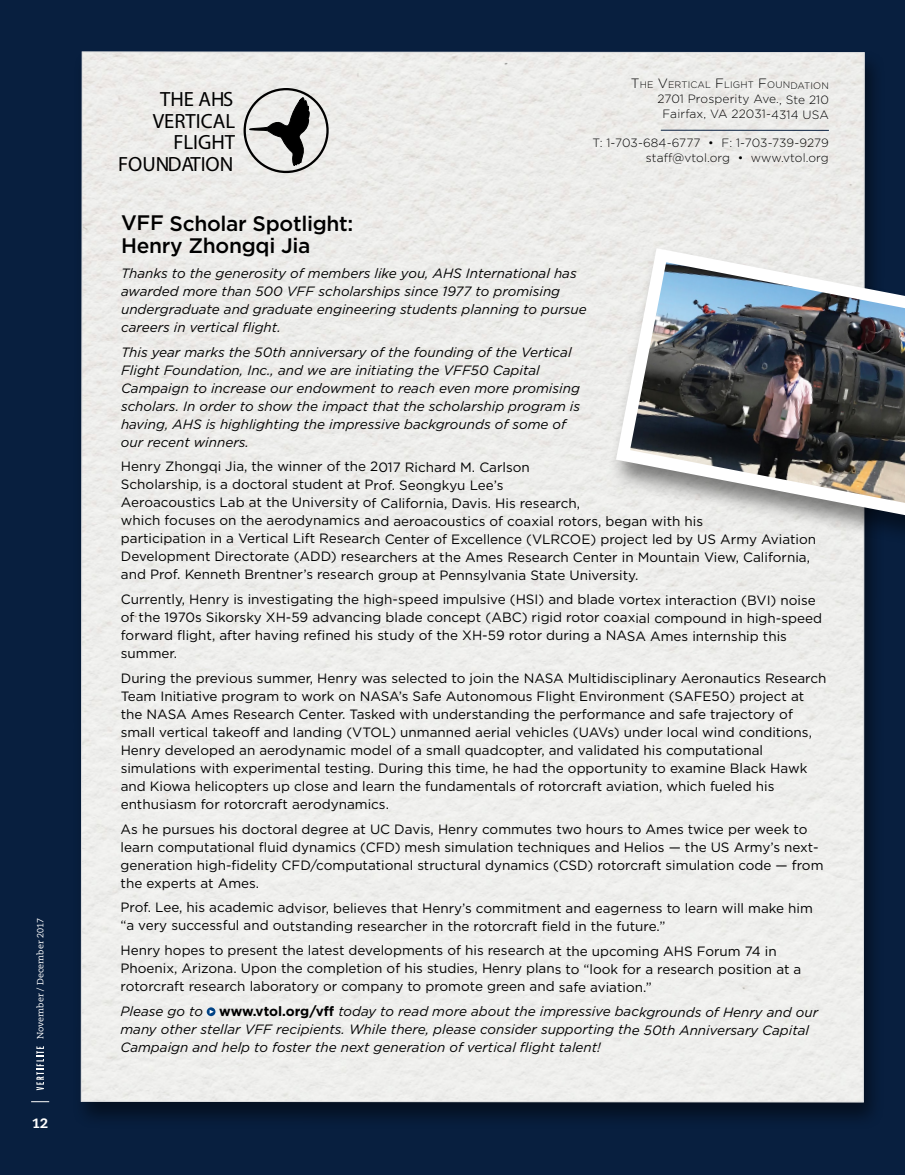
<style>
.page{position:relative;width:905px;height:1175px;background:#fff}
.page>*{position:absolute;margin:0;border:0;box-sizing:border-box;transform-origin:0 0}
.t1{font:500 21px/22.5px "Gotham";letter-spacing:-.015em;color:#000}
.t2{font:20.7px/21.8px "Myriad Pro";color:#000;text-align:right}
.t3{font:13.5px/18px "Gotham";color:#000}
.t4{font:italic 13.5px/18px "Gotham";color:#000}
.t5{font:800 13.5px "Caecilia";color:#fff}
.t6{font:300 12px/15px "Gotham";letter-spacing:.01em;color:#000;text-align:center}
.t7{font:300 9.45px "Gotham";letter-spacing:.015em;color:#000}
.t8{font:9px "Caecilia";color:#fff}
.s1{font-size:13.5px}
.s2{font-weight:700;font-style:normal}
</style>
<div class="page">
<div style="left:0;top:0;width:904px;height:1174px;background:#081f3f"></div>
<div style="left:72px;top:49px;width:813px;height:1080px;background:#000;opacity:.49"></div>
<div style="left:81px;top:52px;width:783px;height:1050px;background:#eeeeec"></div>
<svg style="left:207px;top:1007px;width:8px;height:9px"></svg>
<svg style="left:209px;top:1009px;width:5px;height:4px"></svg>
<div style="left:607px;top:247px;width:297px;height:302px;background:#000;opacity:.49"></div>
<img style="left:609px;top:241px;width:295px;height:286px">
<hr style="left:660px;top:130px;width:168px;height:1px;background:#081f3f">
<svg style="left:243px;top:88px;width:85px;height:85px;background:#afaead"></svg>
<svg style="left:31px;top:1101px;width:18px;height:1px"></svg>
<svg style="left:36px;top:1046px;width:8px;height:44px"></svg>
<p class="t8" style="left:35px;top:1039px;width:123px;rotate:-90deg">November / December 2017</p>
<p class="t5" style="left:32px;top:1114px;width:17px">12</p>
<h2 class="t2" style="left:118px;top:88px;width:118px">THE AHS<br>VERTICAL<br>FLIGHT<br>FOUNDATION</h2>
<p class="t7" style="left:631px;top:79px;width:199px"><span class="s1">T</span>HE <span class="s1">V</span>ERTICAL <span class="s1">F</span>LIGHT <span class="s1">F</span>OUNDATION</p>
<p class="t6" style="left:657px;top:91px;width:173px">2701 Prosperity Ave., Ste 210<br>Fairfax, VA 22031-4314 USA</p>
<p class="t6" style="left:592px;top:135px;width:238px;text-align:right">T: 1-703-684-6777 • F: 1-703-739-9279 staff@vtol.org • www.vtol.org</p>
<h1 class="t1" style="left:121px;top:212px;width:234px">VFF Scholar Spotlight:<br>Henry Zhongqi Jia</h1>
<p class="t4" style="left:121px;top:264px;width:467px">Thanks to the generosity of members like you, AHS International has awarded more than 500 VFF scholarships since 1977 to promising undergraduate and graduate engineering students planning to pursue careers in vertical flight.</p>
<p class="t4" style="left:121px;top:342px;width:461px">This year marks the 50th anniversary of the founding of the Vertical Flight Foundation, Inc., and we are initiating the VFF50 Capital Campaign to increase our endowment to reach even more promising scholars. In order to show the impact that the scholarship program is having, AHS is highlighting the impressive backgrounds of some of our recent winners.</p>
<p class="t3" style="left:121px;top:457px;width:696px">Henry Zhongqi Jia, the winner of the 2017 Richard M. Carlson<br>Scholarship, is a doctoral student at Prof. Seongkyu Lee’s<br>Aeroacoustics Lab at the University of California, Davis. His research,<br>which focuses on the aerodynamics and aeroacoustics of coaxial rotors, began with his<br>participation in a Vertical Lift Research Center of Excellence (VLRCOE) project led by US Army Aviation Development Directorate (ADD) researchers at the Ames Research Center in Mountain View, California, and Prof. Kenneth Brentner’s research group at Pennsylvania State University.</p>
<p class="t3" style="left:121px;top:590px;width:702px">Currently, Henry is investigating the high-speed impulsive (HSI) and blade vortex interaction (BVI) noise of the 1970s Sikorsky XH-59 advancing blade concept (ABC) rigid rotor coaxial compound in high-speed forward flight, after having refined his study of the XH-59 rotor during a NASA Ames internship this summer.</p>
<p class="t3" style="left:121px;top:669px;width:707px">During the previous summer, Henry was selected to join the NASA Multidisciplinary Aeronautics Research Team Initiative program to work on NASA’s Safe Autonomous Flight Environment (SAFE50) project at the NASA Ames Research Center. Tasked with understanding the performance and safe trajectory of small vertical takeoff and landing (VTOL) unmanned aerial vehicles (UAVs) under local wind conditions, Henry developed an aerodynamic model of a small quadcopter, and validated his computational simulations with experimental testing. During this time, he had the opportunity to examine Black Hawk and Kiowa helicopters up close and learn the fundamentals of rotorcraft aviation, which fueled his enthusiasm for rotorcraft aerodynamics.</p>
<p class="t3" style="left:121px;top:820px;width:704px">As he pursues his doctoral degree at UC Davis, Henry commutes two hours to Ames twice per week to learn computational fluid dynamics (CFD) mesh simulation techniques and Helios — the US Army’s next&shy;generation high-fidelity CFD/computational structural dynamics (CSD) rotorcraft simulation code — from the experts at Ames.</p>
<p class="t3" style="left:120px;top:898px;width:694px">Prof. Lee, his academic advisor, believes that Henry’s commitment and eagerness to learn will make him “a very successful and outstanding researcher in the rotorcraft field in the future.”</p>
<p class="t3" style="left:120px;top:941px;width:682px">Henry hopes to present the latest developments of his research at the upcoming AHS Forum 74 in<br>Phoenix, Arizona. Upon the completion of his studies, Henry plans to “look for a research position at a rotorcraft research laboratory or company to promote green and safe aviation.”</p>
<p class="t4" style="left:120px;top:1002px;width:699px">Please go to <span class="s2">www.vtol.org/vff</span> today to read more about the impressive backgrounds of Henry and our many other stellar VFF recipients. While there, please consider supporting the 50th Anniversary Capital<br>Campaign and help to foster the next generation of vertical flight talent!</p>
</div>
